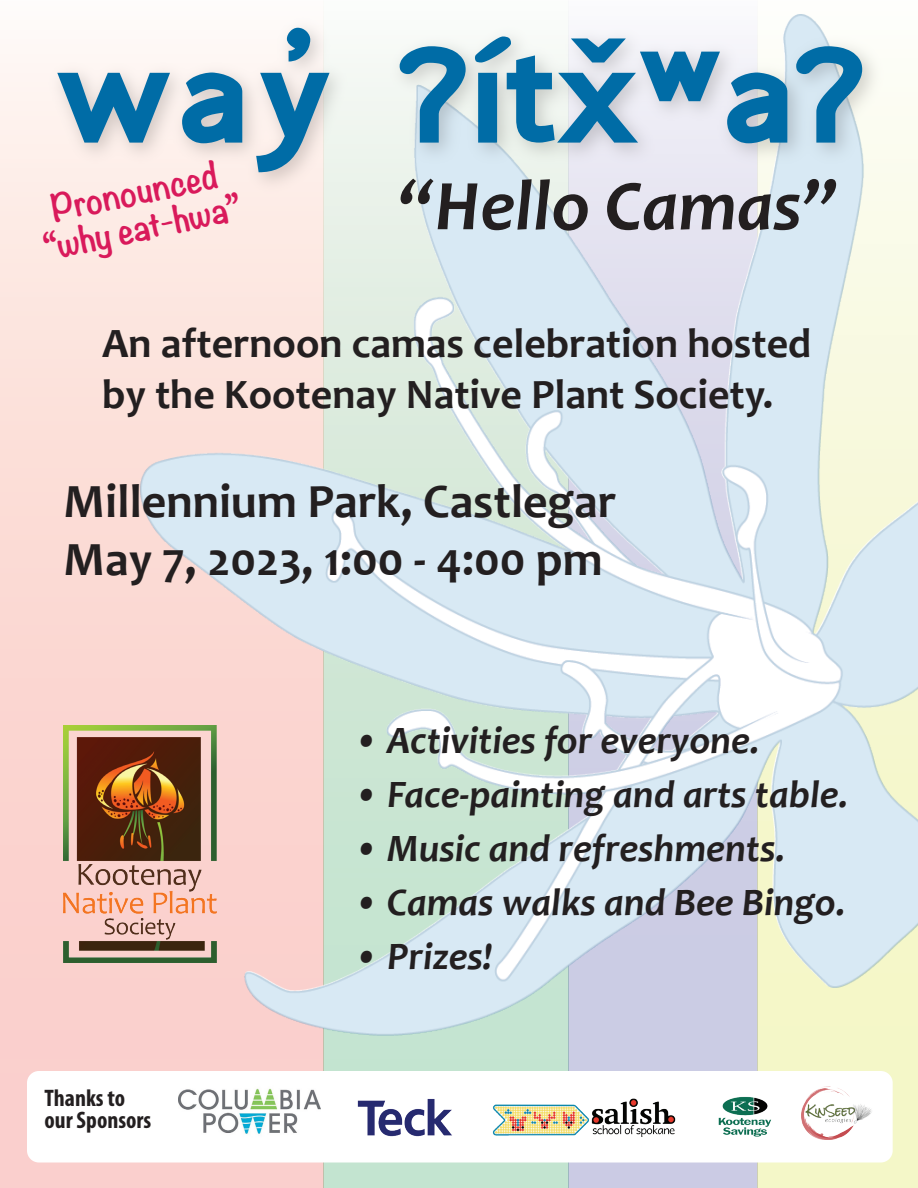
<style>
.page{position:relative;width:918px;height:1188px;background:#fff}
.page>*{position:absolute;margin:0;border:0;box-sizing:border-box;transform-origin:0 0}
.t1{font:italic 700 72px "Candara";color:#231f20}
.t2{font:700 48px/57.6px "Candara";color:#231f20}
.t3{font:700 42px/50.4px "Candara";color:#231f20}
.t4{font:italic 700 39px "Candara";color:#231f20}
.t5{font:700 33px "Noteworthy";color:#d91a5b}
.t6{font:700 condensed 24px/22.5px "Myriad Pro";color:#231f20}
</style>
<div class="page">
<div style="left:0;top:0;width:324px;height:1188px;background:linear-gradient(to bottom,#fef3ed,#fac8c4)"></div>
<div style="left:324px;top:1053px;width:244px;height:135px;background:#c3e4d0"></div>
<div style="left:568px;top:1053px;width:189px;height:135px;background:#cbcbe4"></div>
<div style="left:757px;top:1053px;width:161px;height:135px;background:#f4f7c8"></div>
<img style="left:140px;top:87px;width:778px;height:949px">
<img style="left:40px;top:11px;width:850px;height:189px">
<svg style="left:57px;top:73px;width:113px;height:70px;background:#70a4c1"></svg>
<svg style="left:182px;top:73px;width:60px;height:70px;background:#3b89b4"></svg>
<svg style="left:256px;top:28px;width:74px;height:144px"></svg>
<svg style="left:400px;top:46px;width:66px;height:97px;background:#82b4cc"></svg>
<svg style="left:475px;top:37px;width:245px;height:106px;background:#8db8d0"></svg>
<svg style="left:727px;top:73px;width:60px;height:70px;background:#3889b5"></svg>
<svg style="left:796px;top:46px;width:66px;height:97px;background:#7bb0cc"></svg>
<div style="left:27px;top:1071px;width:866px;height:91px;background:#fff;border-radius:12px"></div>
<img style="left:64px;top:726px;width:153px;height:237px">
<img style="left:357px;top:1099px;width:95px;height:38px">
<img style="left:718px;top:1096px;width:53px;height:41px">
<img style="left:801px;top:1088px;width:71px;height:51px">
<img style="left:492px;top:1098px;width:184px;height:39px">
<img style="left:178px;top:1088px;width:143px;height:46px">
<p class="t5" style="left:46px;top:180px;width:171px;rotate:-12deg">Pronounced</p>
<p class="t5" style="left:38px;top:219px;width:201px;rotate:-12deg">“why eat-hwa”</p>
<h1 class="t1" style="left:398px;top:161px;width:441px">“Hello Camas”</h1>
<p class="t3" style="left:102px;top:318px;width:711px">An afternoon camas celebration hosted by the Kootenay Native Plant Society.</p>
<p class="t2" style="left:64px;top:472px;width:554px">Millennium Park, Castlegar<br>May 7, 2023, 1:00 - 4:00 pm</p>
<p class="t6" style="left:45px;top:1086px;width:108px">Thanks to our Sponsors</p>
<p class="t4" style="left:353px;top:715px;width:408px">• Activities for everyone.</p>
<p class="t4" style="left:353px;top:769px;width:497px">• Face-painting and arts table.</p>
<p class="t4" style="left:353px;top:823px;width:434px">• Music and refreshments.</p>
<p class="t4" style="left:353px;top:877px;width:494px">• Camas walks and Bee Bingo.</p>
<p class="t4" style="left:353px;top:931px;width:141px">• Prizes!</p>
</div>
